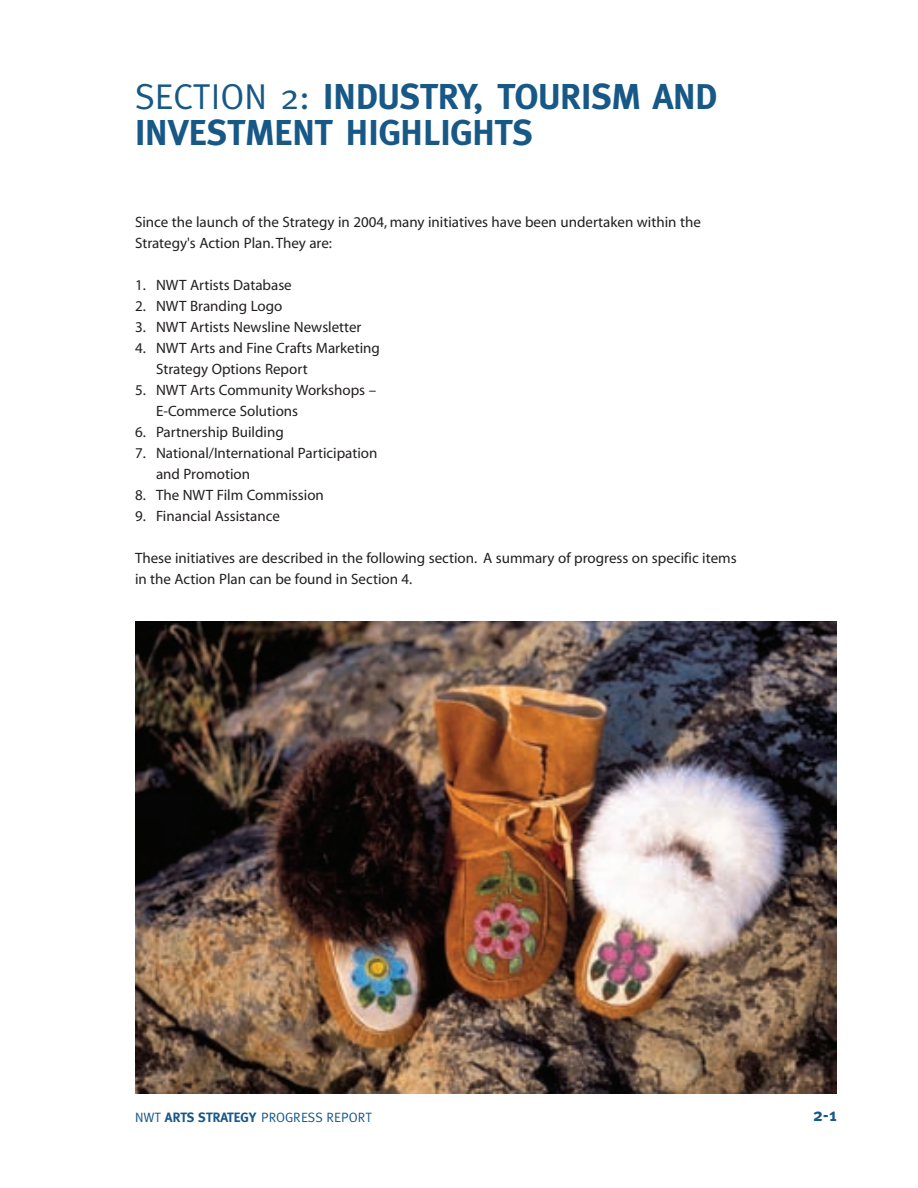
<style>
.page{position:relative;width:918px;height:1188px;background:#fff}
.page>*{position:absolute;margin:0;border:0;box-sizing:border-box;transform-origin:0 0}
.t1{font:700 36px/36px "Meta";color:#175887}
.t2{font:700 18px "Meta";color:#175887}
.t3{font:15px/21px "Myriad";color:#231f20}
.t4{font:13.5px "Meta";color:#175887}
.s1{font-weight:400}
.s2{font-weight:700}
</style>
<div class="page">
<img style="left:135px;top:621px;width:702px;height:473px">
<h1 class="t1" style="left:135px;top:81px;width:584px"><span class="s1">SECTION 2:</span> INDUSTRY, TOURISM AND<br>INVESTMENT HIGHLIGHTS</h1>
<p class="t3" style="left:135px;top:212px;width:567px">Since the launch of the Strategy in 2004, many initiatives have been undertaken within the<br>Strategy's Action Plan. They are:</p>
<p class="t3" style="left:135px;top:275px;width:158px">1. NWT Artists Database</p>
<p class="t3" style="left:135px;top:296px;width:149px">2. NWT Branding Logo</p>
<p class="t3" style="left:135px;top:317px;width:228px">3. NWT Artists Newsline Newsletter</p>
<p class="t3" style="left:156px;top:338px;width:225px;text-indent:-21px">4. NWT Arts and Fine Crafts Marketing<br>Strategy Options Report</p>
<p class="t3" style="left:156px;top:380px;width:222px;text-indent:-21px">5. NWT Arts Community Workshops –<br>E-Commerce Solutions</p>
<p class="t3" style="left:135px;top:422px;width:150px">6. Partnership Building</p>
<p class="t3" style="left:156px;top:443px;width:223px;text-indent:-21px">7. National/International Participation and Promotion</p>
<p class="t3" style="left:135px;top:485px;width:190px">8. The NWT Film Commission</p>
<p class="t3" style="left:135px;top:506px;width:146px">9. Financial Assistance</p>
<p class="t3" style="left:135px;top:548px;width:603px">These initiatives are described in the following section. A summary of progress on specific items in the Action Plan can be found in Section 4.</p>
<p class="t4" style="left:135px;top:1113px;width:239px">NWT <span class="s2">ARTS STRATEGY</span> PROGRESS REPORT</p>
<p class="t2" style="left:813px;top:1108px;width:25px">2-1</p>
</div>
